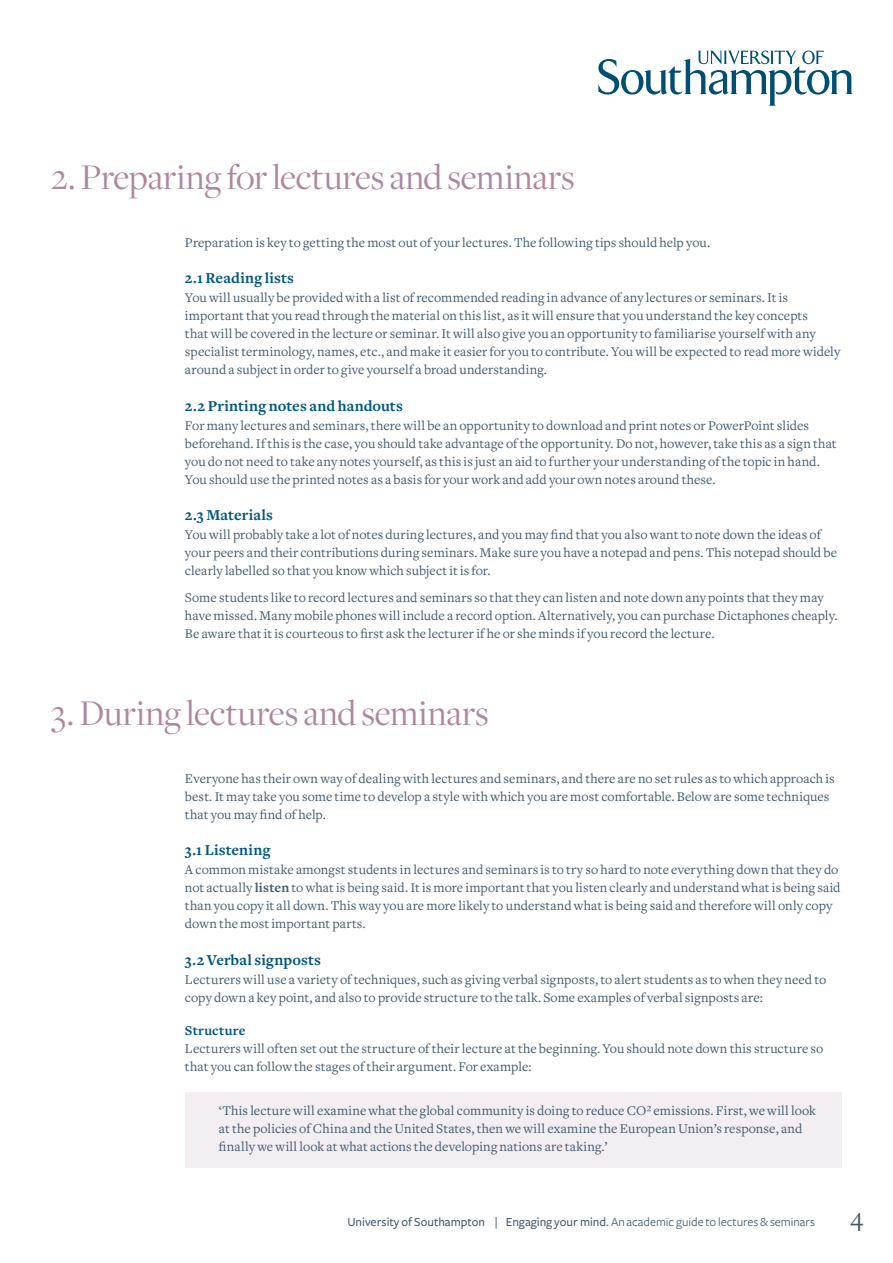
<style>
.page{position:relative;width:893px;height:1263px;background:#fff}
.page>*{position:absolute;margin:0;border:0;box-sizing:border-box;transform-origin:0 0}
.t1{font:37.5px "Freight Display";color:#ad879f}
.t2{font:27px "Freight Text";color:#425a6d}
.t3{font:700 15.75px "Freight Text";letter-spacing:.01em;color:#00577e}
.t4{font:13.8px/18px "Freight Text";letter-spacing:.005em;color:#425a6d}
.t5{font:700 13.8px "Freight Text";letter-spacing:.025em;color:#00577e}
.t6{font:500 12.75px "Freight Sans";color:#425a6d}
.s1{font-weight:700}
.s2{font-weight:400}
</style>
<div class="page">
<svg style="left:598px;top:51px;width:255px;height:55px"></svg>
<div style="left:185px;top:1092px;width:657px;height:76px;background:#f3eef2"></div>
<h1 class="t1" style="left:51px;top:157px;width:525px">2. Preparing for lectures and seminars</h1>
<p class="t4" style="left:185px;top:233px;width:527px">Preparation is key to getting the most out of your lectures. The following tips should help you.</p>
<p class="t3" style="left:185px;top:269px;width:111px">2.1 Reading lists</p>
<p class="t4" style="left:185px;top:289px;width:657px">You will usually be provided with a list of recommended reading in advance of any lectures or seminars. It is important that you read through the material on this list, as it will ensure that you understand the key concepts<br>that will be covered in the lecture or seminar. It will also give you an opportunity to familiarise yourself with any specialist terminology, names, etc., and make it easier for you to contribute. You will be expected to read more widely around a subject in order to give yourself a broad understanding.</p>
<p class="t3" style="left:185px;top:397px;width:219px">2.2 Printing notes and handouts</p>
<p class="t4" style="left:185px;top:416px;width:653px">For many lectures and seminars, there will be an opportunity to download and print notes or PowerPoint slides beforehand. If this is the case, you should take advantage of the opportunity. Do not, however, take this as a sign that you do not need to take any notes yourself, as this is just an aid to further your understanding of the topic in hand.<br>You should use the printed notes as a basis for your work and add your own notes around these.</p>
<p class="t3" style="left:185px;top:506px;width:89px">2.3 Materials</p>
<p class="t4" style="left:185px;top:526px;width:654px">You will probably take a lot of notes during lectures, and you may find that you also want to note down the ideas of your peers and their contributions during seminars. Make sure you have a notepad and pens. This notepad should be clearly labelled so that you know which subject it is for.</p>
<p class="t4" style="left:185px;top:589px;width:654px">Some students like to record lectures and seminars so that they can listen and note down any points that they may have missed. Many mobile phones will include a record option. Alternatively, you can purchase Dictaphones cheaply.<br>Be aware that it is courteous to first ask the lecturer if he or she minds if you record the lecture.</p>
<h1 class="t1" style="left:51px;top:693px;width:439px">3. During lectures and seminars</h1>
<p class="t4" style="left:185px;top:770px;width:651px">Everyone has their own way of dealing with lectures and seminars, and there are no set rules as to which approach is best. It may take you some time to develop a style with which you are most comfortable. Below are some techniques that you may find of help.</p>
<p class="t3" style="left:185px;top:841px;width:87px">3.1 Listening</p>
<p class="t4" style="left:185px;top:861px;width:657px">A common mistake amongst students in lectures and seminars is to try so hard to note everything down that they do not actually <span class="s1">listen</span> to what is being said. It is more important that you listen clearly and understand what is being said than you copy it all down. This way you are more likely to understand what is being said and therefore will only copy down the most important parts.</p>
<p class="t3" style="left:185px;top:951px;width:137px">3.2 Verbal signposts</p>
<p class="t4" style="left:185px;top:971px;width:643px">Lecturers will use a variety of techniques, such as giving verbal signposts, to alert students as to when they need to copy down a key point, and also to provide structure to the talk. Some examples of verbal signposts are:</p>
<p class="t5" style="left:185px;top:1023px;width:62px">Structure</p>
<p class="t4" style="left:185px;top:1040px;width:640px">Lecturers will often set out the structure of their lecture at the beginning. You should note down this structure so that you can follow the stages of their argument. For example:</p>
<p class="t4" style="left:219px;top:1102px;width:598px">‘This lecture will examine what the global community is doing to reduce CO² emissions. First, we will look at the policies of China and the United States, then we will examine the European Union’s response, and finally we will look at what actions the developing nations are taking.’</p>
<p class="t6" style="left:347px;top:1215px;width:469px">University of Southampton | Engaging your mind. <span class="s2">An academic guide to lectures &amp; seminars</span></p>
<h2 class="t2" style="left:850px;top:1202px;width:14px">4</h2>
</div>
